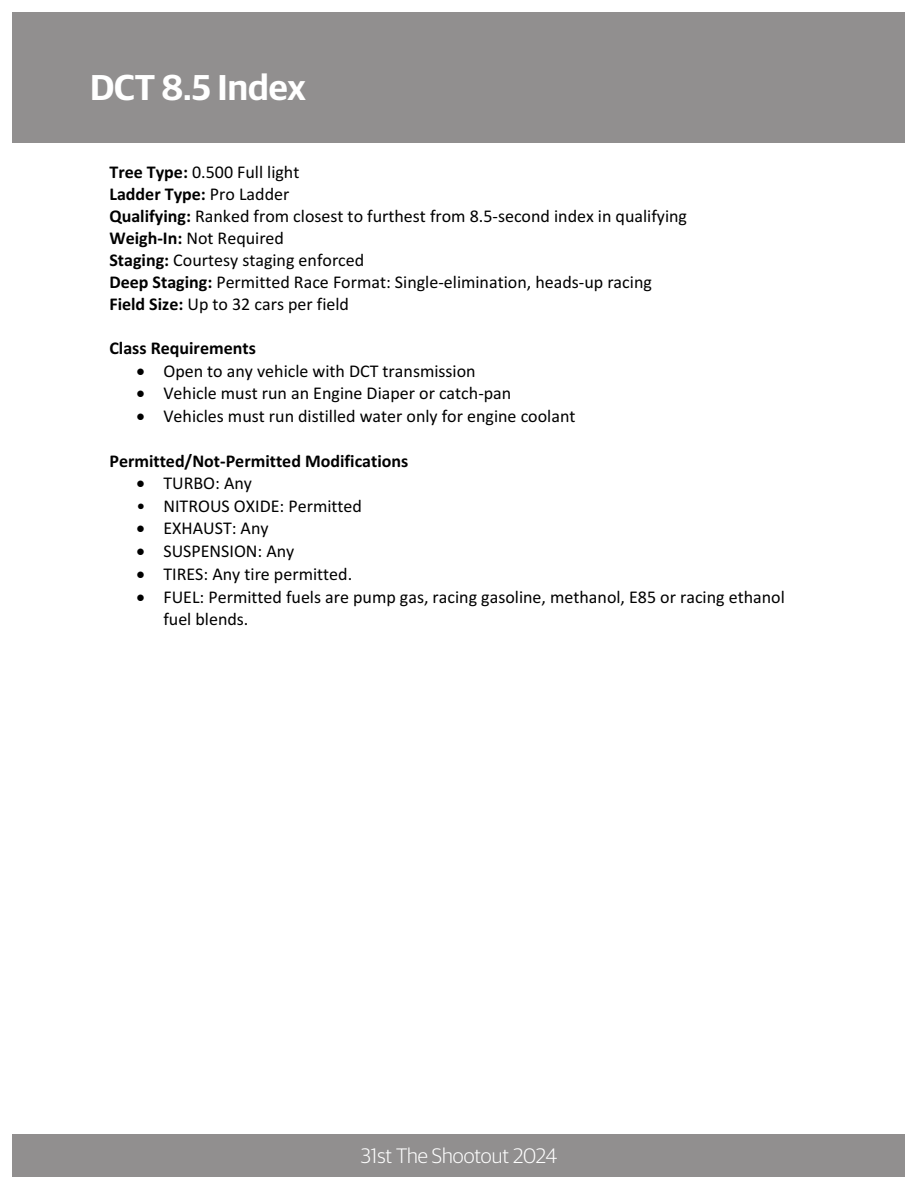
<style>
.page{position:relative;width:918px;height:1188px;background:#fff}
.page>*{position:absolute;margin:0;border:0;box-sizing:border-box;transform-origin:0 0}
.t1{font:600 36px "Guardian Sans";color:#fff}
.t2{font:300 21px "Guardian Sans";letter-spacing:-.005em;color:#fff}
.t3{font:18px/22px "Calibri";color:#000}
.t4{font:700 18px "Calibri";color:#000}
.s1{font-weight:700}
</style>
<div class="page">
<div style="left:13px;top:13px;width:892px;height:130px;background:#918f8f"></div>
<div style="left:13px;top:1134px;width:892px;height:43px;background:#918f8f"></div>
<p class="t1" style="left:90px;top:61px;width:218px">DCT 8.5 Index</p>
<p class="t3" style="left:109px;top:160px;width:579px"><span class="s1">Tree Type:</span> 0.500 Full light<br><span class="s1">Ladder Type:</span> Pro Ladder<br><span class="s1">Qualifying:</span> Ranked from closest to furthest from 8.5-second index in qualifying <span class="s1">Weigh-In:</span> Not Required<br><span class="s1">Staging:</span> Courtesy staging enforced<br><span class="s1">Deep Staging:</span> Permitted Race Format: Single-elimination, heads-up racing <span class="s1">Field Size:</span> Up to 32 cars per field</p>
<p class="t4" style="left:109px;top:335px;width:148px">Class Requirements</p>
<p class="t3" style="left:136px;top:359px;width:341px">• Open to any vehicle with DCT transmission</p>
<p class="t3" style="left:136px;top:382px;width:376px">• Vehicle must run an Engine Diaper or catch-pan</p>
<p class="t3" style="left:136px;top:405px;width:441px">• Vehicles must run distilled water only for engine coolant</p>
<p class="t4" style="left:109px;top:448px;width:300px">Permitted/Not-Permitted Modifications</p>
<p class="t3" style="left:136px;top:472px;width:117px">• TURBO: Any</p>
<p class="t3" style="left:136px;top:494px;width:227px">• NITROUS OXIDE: Permitted</p>
<p class="t3" style="left:136px;top:517px;width:134px">• EXHAUST: Any</p>
<p class="t3" style="left:136px;top:539px;width:160px">• SUSPENSION: Any</p>
<p class="t3" style="left:136px;top:562px;width:217px">• TIRES: Any tire permitted.</p>
<p class="t3" style="left:163px;top:586px;width:623px;text-indent:-27px">• FUEL: Permitted fuels are pump gas, racing gasoline, methanol, E85 or racing ethanol fuel blends.</p>
<p class="t2" style="left:361px;top:1142px;width:198px">31st The Shootout 2024</p>
</div>
